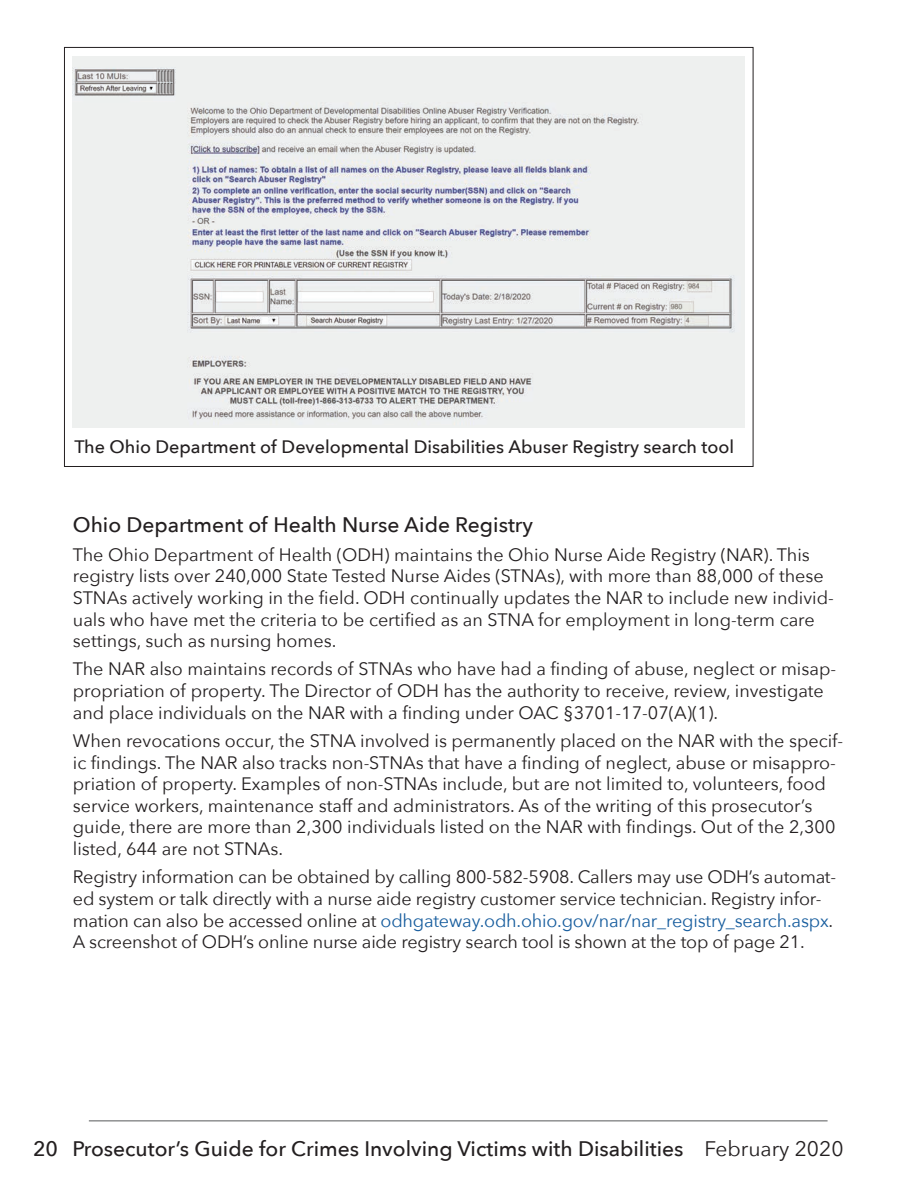
<style>
.page{position:relative;width:918px;height:1188px;background:#fff}
.page>*{position:absolute;margin:0;border:0;box-sizing:border-box;transform-origin:0 0}
.t1{font:500 21px "Avenir Next";color:#231f20}
.t2{font:18px/21.6px "Avenir Next";color:#231f20}
.t3{font:500 18px "Avenir Next";color:#231f20}
.s1{color:#175d9e}
.s2{font-weight:400}
</style>
<div class="page">
<hr style="left:89px;top:1120px;width:739px;height:1px;background:#57585a">
<img style="left:73px;top:56px;width:671px;height:371px">
<p class="t3" style="left:74px;top:431px;width:661px">The Ohio Department of Developmental Disabilities Abuser Registry search tool</p>
<p class="t1" style="left:73px;top:507px;width:462px">Ohio Department of Health Nurse Aide Registry</p>
<p class="t2" style="left:73px;top:543px;width:763px">The Ohio Department of Health (ODH) maintains the Ohio Nurse Aide Registry (NAR). This registry lists over 240,000 State Tested Nurse Aides (STNAs), with more than 88,000 of these STNAs actively working in the field. ODH continually updates the NAR to include new individ&shy;uals who have met the criteria to be certified as an STNA for employment in long-term care settings, such as nursing homes.</p>
<p class="t2" style="left:73px;top:658px;width:765px">The NAR also maintains records of STNAs who have had a finding of abuse, neglect or misap&shy;propriation of property. The Director of ODH has the authority to receive, review, investigate and place individuals on the NAR with a finding under OAC §3701-17-07(A)(1).</p>
<p class="t2" style="left:73px;top:729px;width:772px">When revocations occur, the STNA involved is permanently placed on the NAR with the specif&shy;ic findings. The NAR also tracks non-STNAs that have a finding of neglect, abuse or misappro&shy;priation of property. Examples of non-STNAs include, but are not limited to, volunteers, food service workers, maintenance staff and administrators. As of the writing of this prosecutor’s guide, there are more than 2,300 individuals listed on the NAR with findings. Out of the 2,300 listed, 644 are not STNAs.</p>
<p class="t2" style="left:73px;top:866px;width:765px">Registry information can be obtained by calling 800-582-5908. Callers may use ODH’s automat&shy;ed system or talk directly with a nurse aide registry customer service technician. Registry infor&shy;mation can also be accessed online at <span class="s1">odhgateway.odh.ohio.gov/nar/nar_registry_search.aspx</span>.<br>A screenshot of ODH’s online nurse aide registry search tool is shown at the top of page 21.</p>
<p class="t1" style="left:33px;top:1131px;width:812px">20 Prosecutor’s Guide for Crimes Involving Victims with Disabilities <span class="s2">February 2020</span></p>
</div>
